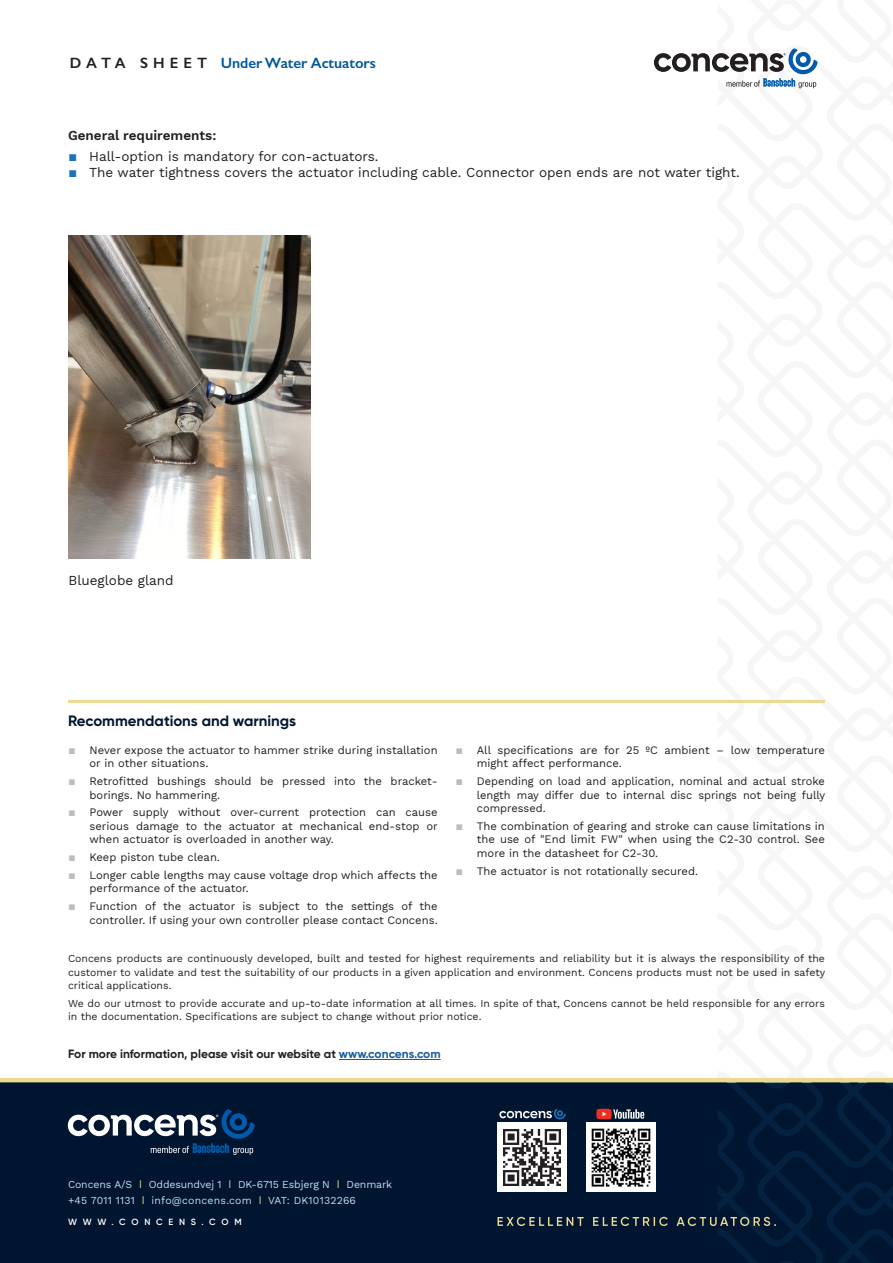
<style>
.page{position:relative;width:893px;height:1263px;background:#fff}
.page>*{position:absolute;margin:0;border:0;box-sizing:border-box;transform-origin:0 0}
.t1{font:600 15px "Gill Sans";color:#015899}
.t2{font:700 15px "Gilroy";color:#001630}
.t3{font:13.5px "Work Sans";color:#231f20}
.t4{font:600 13.5px "Work Sans";color:#231f20}
.t5{font:700 12px "Gilroy";color:#231f20}
.t6{font:11.25px/13.5px "Work Sans";color:#231f20}
.t7{font:10.5px/13.5px "Work Sans";color:#231f20;text-align:justify}
.t8{font:10.5px "Work Sans";letter-spacing:-.01em;color:#c2dcf0}
.t9{font:10.5px "Work Sans";letter-spacing:.02em;color:#c2dcf0}
.t10{font:600 9px "Gilroy";letter-spacing:.64em;color:#fff}
.s1{color:#231f20}
.s2{color:#1d73ba}
.s3{color:#bdbbbf}
.s4{color:#175d9e}
.s5{color:#ecd992}
</style>
<div class="page">
<div style="left:0;top:1080px;width:893px;height:183px;background:#001630"></div>
<svg style="left:68px;top:1109px;width:187px;height:46px"></svg>
<hr style="left:0;top:1078px;width:893px;height:4px;background:#ecd992">
<svg style="left:497px;top:48px;width:396px;height:1215px"></svg>
<hr style="left:68px;top:700px;width:757px;height:3px;background:#ecd992">
<hr style="left:339px;top:1059px;width:102px;height:1px;background:#175d9e">
<img style="left:68px;top:235px;width:242px;height:323px">
<p class="t1" style="left:70px;top:54px;width:308px"><span class="s1">D A T A S H E E T</span> Under Water Actuators</p>
<p class="t4" style="left:68px;top:125px;width:150px">General requirements:</p>
<p class="t3" style="left:68px;top:146px;width:312px"><span class="s2">▪</span> Hall-option is mandatory for con-actuators.</p>
<p class="t3" style="left:68px;top:163px;width:673px"><span class="s2">▪</span> The water tightness covers the actuator including cable. Connector open ends are not water tight.</p>
<p class="t3" style="left:69px;top:570px;width:107px">Blueglobe gland</p>
<p class="t2" style="left:68px;top:711px;width:230px">Recommendations and warnings</p>
<p class="t6" style="left:90px;top:743px;width:350px;text-indent:-21px"><span class="s3">▪</span> Never expose the actuator to hammer strike during installation or in other situations.</p>
<p class="t6" style="left:90px;top:774px;width:350px;text-indent:-21px"><span class="s3">▪</span> Retrofitted bushings should be pressed into the bracket&shy;borings. No hammering.</p>
<p class="t6" style="left:90px;top:805px;width:350px;text-align:justify;text-indent:-21px"><span class="s3">▪</span> Power supply without over-current protection can cause serious damage to the actuator at mechanical end-stop or when actuator is overloaded in another way.</p>
<p class="t6" style="left:68px;top:850px;width:153px"><span class="s3">▪</span> Keep piston tube clean.</p>
<p class="t6" style="left:90px;top:868px;width:350px;text-indent:-21px"><span class="s3">▪</span> Longer cable lengths may cause voltage drop which affects the performance of the actuator.</p>
<p class="t6" style="left:68px;top:899px;width:371px;text-align:right"><span class="s3">▪</span> Function of the actuator is subject to the settings of the controller. If using your own controller please contact Concens.</p>
<p class="t6" style="left:477px;top:743px;width:350px;text-indent:-21px"><span class="s3">▪</span> All specifications are for 25 ºC ambient – low temperature might affect performance.</p>
<p class="t6" style="left:477px;top:774px;width:350px;text-align:justify;text-indent:-21px"><span class="s3">▪</span> Depending on load and application, nominal and actual stroke length may differ due to internal disc springs not being fully compressed.</p>
<p class="t6" style="left:477px;top:819px;width:350px;text-align:justify;text-indent:-21px"><span class="s3">▪</span> The combination of gearing and stroke can cause limitations in the use of "End limit FW" when using the C2-30 control. See more in the datasheet for C2-30.</p>
<p class="t6" style="left:456px;top:864px;width:244px"><span class="s3">▪</span> The actuator is not rotationally secured.</p>
<p class="t7" style="left:68px;top:951px;width:759px">Concens products are continuously developed, built and tested for highest requirements and reliability but it is always the responsibility of the customer to validate and test the suitability of our products in a given application and environment. Concens products must not be used in safety critical applications.</p>
<p class="t7" style="left:68px;top:996px;width:758px">We do our utmost to provide accurate and up-to-date information at all times. In spite of that, Concens cannot be held responsible for any errors in the documentation. Specifications are subject to change without prior notice.</p>
<p class="t5" style="left:68px;top:1046px;width:374px">For more information, please visit our website at <span class="s4">www.concens.com</span></p>
<p class="t8" style="left:68px;top:1176px;width:326px">Concens A/S <span class="s5">l</span> Oddesundvej 1 <span class="s5">l</span> DK-6715 Esbjerg N <span class="s5">l</span> Denmark</p>
<p class="t9" style="left:68px;top:1192px;width:289px">+45 7011 1131 <span class="s5">l</span> info@concens.com <span class="s5">l</span> VAT: DK10132266</p>
<p class="t10" style="left:68px;top:1216px;width:175px">WWW.CONCENS.COM</p>
</div>
